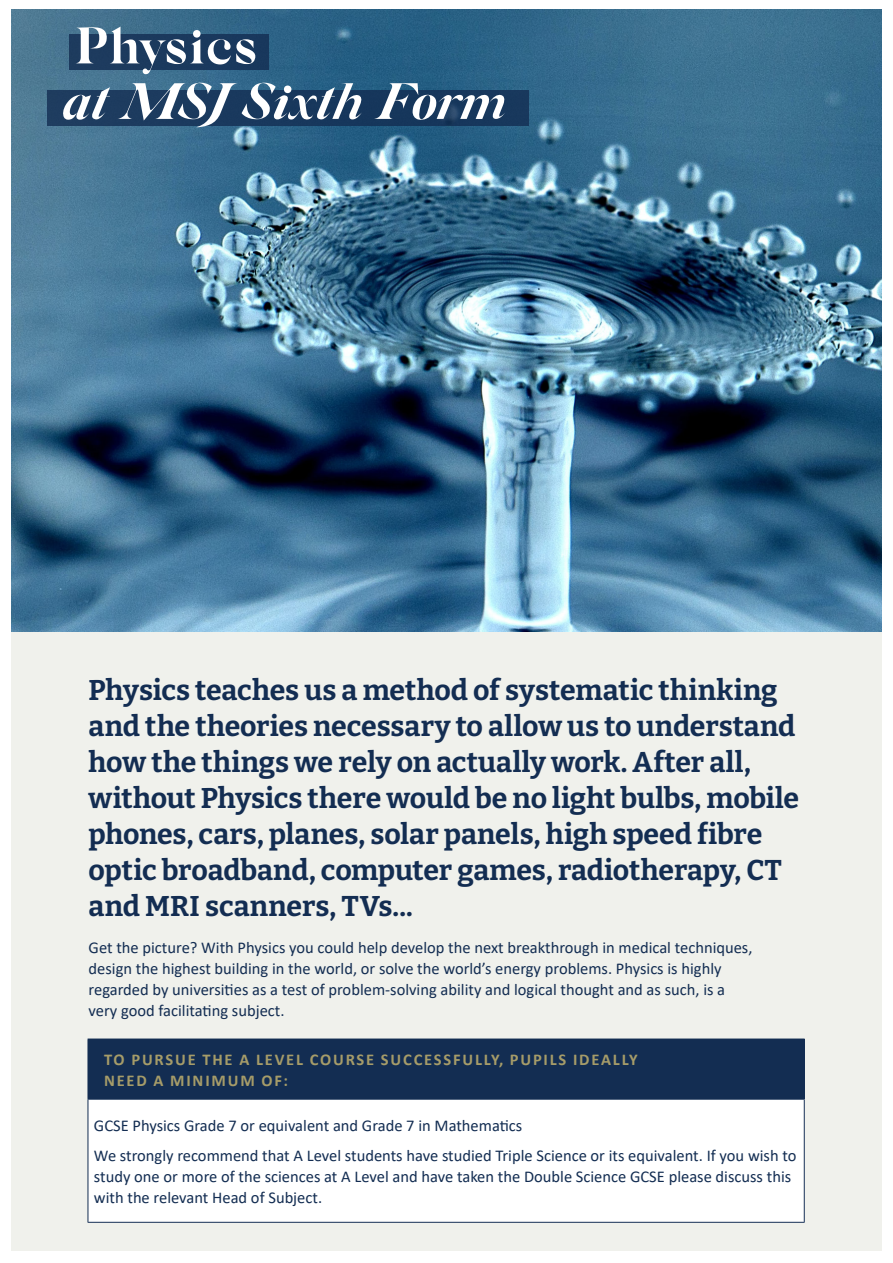
<style>
.page{position:relative;width:893px;height:1263px;background:#fff}
.page>*{position:absolute;margin:0;border:0;box-sizing:border-box;transform-origin:0 0}
.t1{font:italic 700 51px "Silk Serif";color:#fff}
.t2{font:700 51px "Silk Serif";color:#fff}
.Body_copy{font:700 28.5px/36px "Bitter";letter-spacing:-.005em;color:#132d52}
.Body_copy-2{font:16.5px/21px "Calibri";color:#132d52}
.Body_copy-3{font:700 16.5px/21px "Calibri";letter-spacing:.11em;color:#a69c69}
</style>
<div class="page">
<div style="left:11px;top:10px;width:871px;height:1240px;background:#f0f1ec"></div>
<img style="left:11px;top:10px;width:871px;height:621px">
<div style="left:69px;top:34px;width:200px;height:35px;background:#1b3a5d"></div>
<div style="left:47px;top:90px;width:482px;height:36px;background:#18385d"></div>
<div style="left:88px;top:1039px;width:716px;height:60px;background:#132d52"></div>
<div style="left:88px;top:1099px;width:716px;height:123px;background:#fff"></div>
<hr style="left:804px;top:1039px;width:1px;height:60px;background:#132d52">
<hr style="left:88px;top:1099px;width:717px;height:1px;background:#132d52">
<hr style="left:88px;top:1099px;width:1px;height:123px;background:#132d52">
<hr style="left:804px;top:1099px;width:1px;height:123px;background:#132d52">
<hr style="left:88px;top:1222px;width:717px;height:1px;background:#132d52">
<p class="t2" style="left:75px;top:16px;width:183px">Physics</p>
<p class="t1" style="left:61px;top:70px;width:446px">at MSJ Sixth Form</p>
<p class="Body_copy" style="left:89px;top:671px;width:712px">Physics teaches us a method of systematic thinking and the theories necessary to allow us to understand how the things we rely on actually work. After all, without Physics there would be no light bulbs, mobile phones, cars, planes, solar panels, high speed fibre optic broadband, computer games, radiotherapy, CT and MRI scanners, TVs...</p>
<p class="Body_copy-2" style="left:89px;top:936px;width:665px">Get the picture? With Physics you could help develop the next breakthrough in medical techniques, design the highest building in the world, or solve the world’s energy problems. Physics is highly regarded by universities as a test of problem-solving ability and logical thought and as such, is a very good facilitating subject.</p>
<p class="Body_copy-3" style="left:104px;top:1048px;width:535px">TO PURSUE THE A LEVEL COURSE SUCCESSFULLY, PUPILS IDEALLY<br>NEED A MINIMUM OF:</p>
<p class="Body_copy-2" style="left:94px;top:1115px;width:430px">GCSE Physics Grade 7 or equivalent and Grade 7 in Mathematics</p>
<p class="Body_copy-2" style="left:94px;top:1144px;width:704px">We strongly recommend that A Level students have studied Triple Science or its equivalent. If you wish to study one or more of the sciences at A Level and have taken the Double Science GCSE please discuss this with the relevant Head of Subject.</p>
</div>
